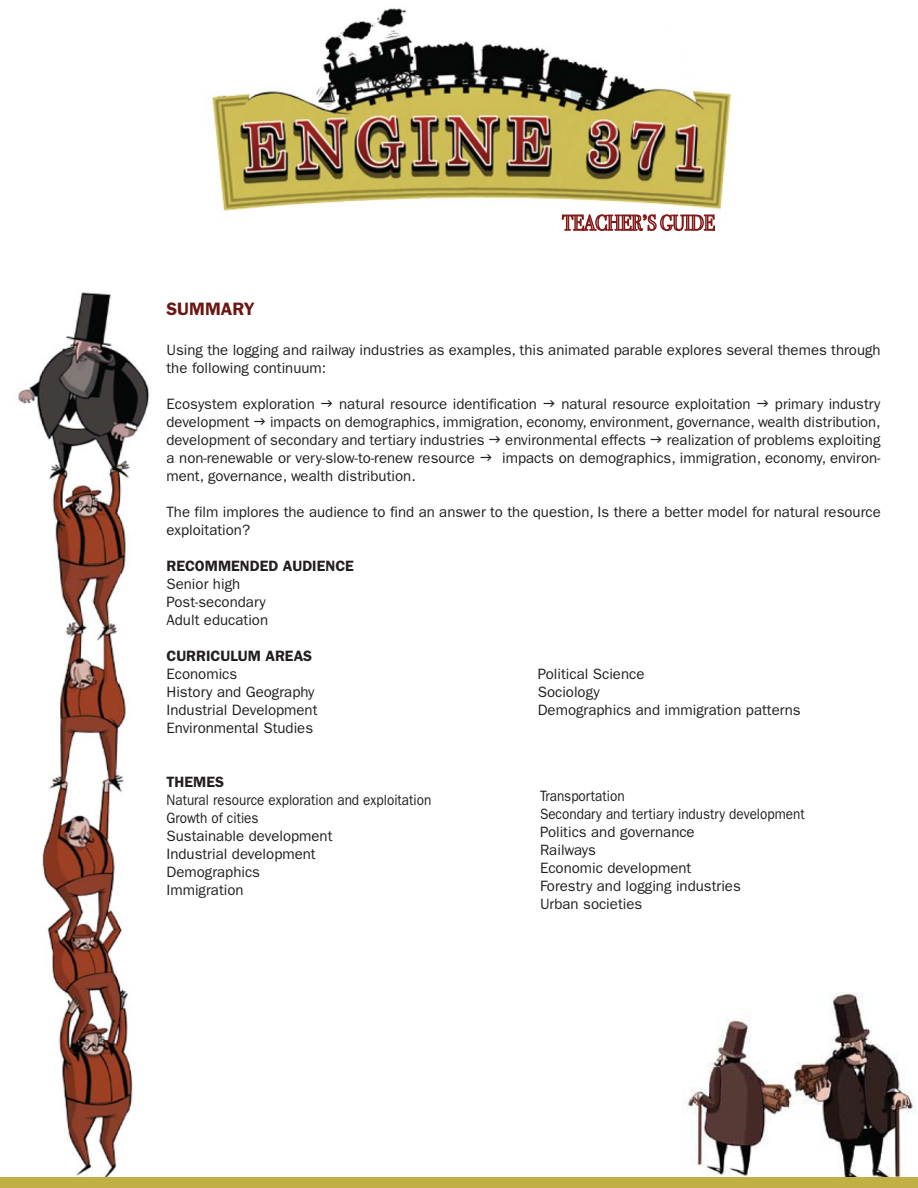
<style>
.page{position:relative;width:918px;height:1188px;background:#fff}
.page>*{position:absolute;margin:0;border:0;box-sizing:border-box;transform-origin:0 0}
.t1{font:600 18px "Franklin Gothic";color:#6b1612}
.t2{font:15px/18px "Franklin Gothic";color:#231f20}
.t3{font:15px/18px "Franklin Gothic";color:#231f20;scale:.9 1}
.t4{font:600 15px "Franklin Gothic";color:#231f20}
</style>
<div class="page">
<img style="left:211px;top:8px;width:521px;height:212px">
<img style="left:682px;top:992px;width:236px;height:186px">
<img style="left:9px;top:292px;width:183px;height:886px">
<div style="left:0;top:1178px;width:918px;height:10px;background:#c2b045"></div>
<svg style="left:562px;top:214px;width:153px;height:17px"></svg>
<p class="t1" style="left:166px;top:299px;width:90px">SUMMARY</p>
<p class="t2" style="left:166px;top:341px;width:716px">Using the logging and railway industries as examples, this animated parable explores several themes through the following continuum:</p>
<p class="t2" style="left:167px;top:395px;width:150px">Ecosystem exploration</p>
<p class="t2" style="left:339px;top:395px;width:199px">natural resource identification</p>
<p class="t2" style="left:561px;top:395px;width:191px">natural resource exploitation</p>
<p class="t2" style="left:775px;top:395px;width:107px">primary industry</p>
<p class="t2" style="left:166px;top:413px;width:85px">development</p>
<p class="t2" style="left:166px;top:413px;width:716px;text-indent:104px">impacts on demographics, immigration, economy, environment, governance, wealth distribution, development of secondary and tertiary industries</p>
<p class="t2" style="left:505px;top:431px;width:142px">environmental effects</p>
<p class="t2" style="left:667px;top:431px;width:215px">realization of problems exploiting</p>
<p class="t2" style="left:166px;top:449px;width:310px">a non-renewable or very-slow-to-renew resource</p>
<p class="t2" style="left:502px;top:449px;width:380px">impacts on demographics, immigration, economy, environ-</p>
<p class="t2" style="left:166px;top:467px;width:251px">ment, governance, wealth distribution.</p>
<p class="t2" style="left:166px;top:503px;width:716px">The film implores the audience to find an answer to the question, Is there a better model for natural resource exploitation?</p>
<p class="t4" style="left:166px;top:557px;width:189px">RECOMMENDED AUDIENCE</p>
<p class="t2" style="left:166px;top:575px;width:103px">Senior high<br>Post-secondary<br>Adult education</p>
<p class="t4" style="left:166px;top:647px;width:147px">CURRICULUM AREAS</p>
<p class="t2" style="left:166px;top:665px;width:153px">Economics<br>History and Geography<br>Industrial Development<br>Environmental Studies</p>
<p class="t2" style="left:538px;top:665px;width:265px">Political Science<br>Sociology<br>Demographics and immigration patterns</p>
<p class="t4" style="left:166px;top:773px;width:59px">THEMES</p>
<p class="t3" style="left:166px;top:791px;width:296px">Natural resource exploration and exploitation<br>Growth of cities<br>Sustainable development<br>Industrial development<br>Demographics<br>Immigration</p>
<p class="t3" style="left:540px;top:787px;width:296px">Transportation<br>Secondary and tertiary industry development<br>Politics and governance<br>Railways<br>Economic development<br>Forestry and logging industries<br>Urban societies</p>
</div>
